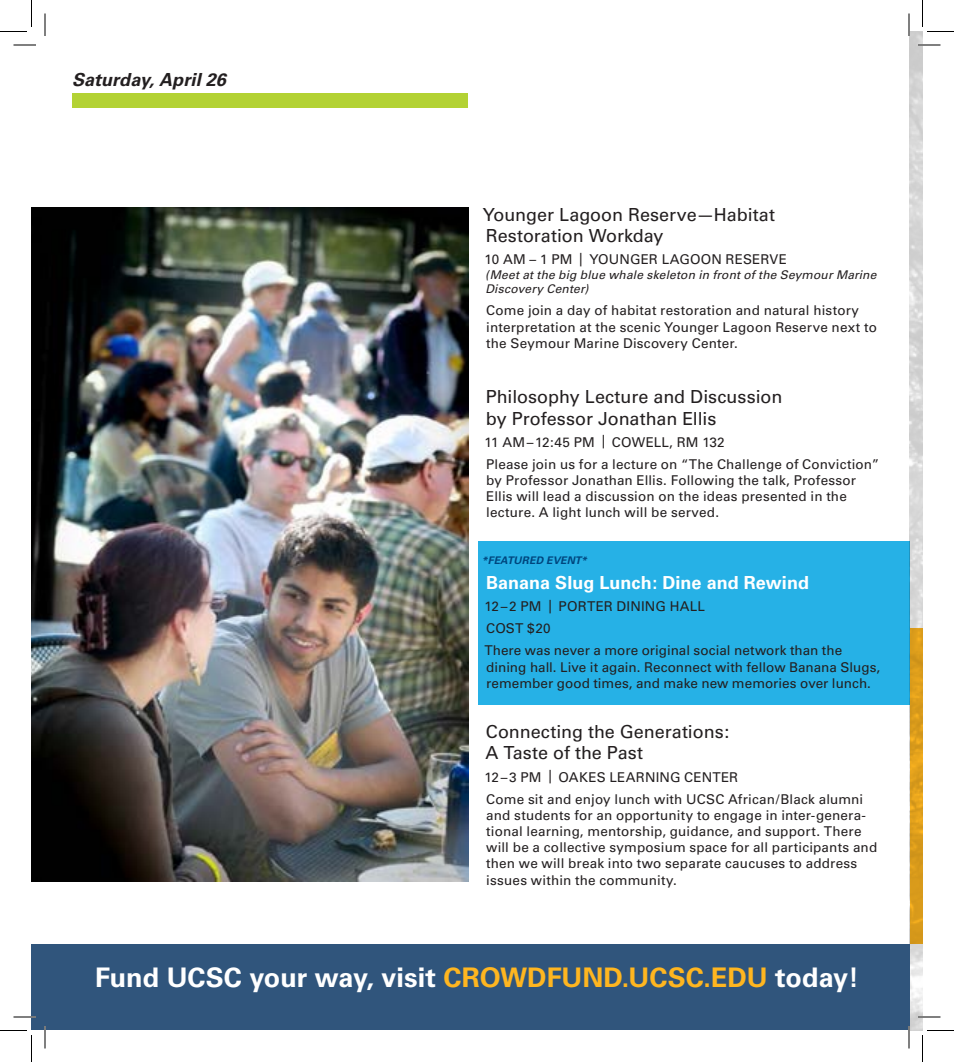
<style>
.page{position:relative;width:954px;height:1062px;background:#fff}
.page>*{position:absolute;margin:0;border:0;box-sizing:border-box;transform-origin:0 0}
.t1{font:700 27px "Univers";color:#fff}
.t2{font:18px/21.6px "Univers";letter-spacing:-.005em;color:#231f20}
.t3{font:700 18px "Univers";color:#fff}
.t4{font:italic 700 18px "Univers";letter-spacing:.005em;color:#231f20}
.t5{font:13.5px/16.2px "Univers";letter-spacing:.01em;color:#231f20}
.t6{font:italic 12px/14.4px "Univers";letter-spacing:.015em;color:#231f20}
.t7{font:italic 700 10.5px "Univers";letter-spacing:.01em;color:#00467e}
.s1{color:#ffb620}
</style>
<div class="page">
<img style="left:32px;top:207px;width:436px;height:675px">
<img style="left:909px;top:32px;width:13px;height:998px">
<div style="left:479px;top:541px;width:431px;height:164px;background:#26b1e6"></div>
<svg style="left:910px;top:628px;width:12px;height:316px;background:#dc9d1b"></svg>
<div style="left:72px;top:93px;width:396px;height:15px;background:#b3d234"></div>
<div style="left:32px;top:944px;width:878px;height:86px;background:#30557c"></div>
<hr style="left:918px;top:44px;width:22px;height:2px;background:#fff">
<hr style="left:14px;top:1016px;width:22px;height:2px;background:#fff">
<hr style="left:918px;top:1016px;width:22px;height:2px;background:#fff">
<hr style="left:44px;top:1026px;width:2px;height:22px;background:#fff">
<hr style="left:908px;top:1026px;width:2px;height:22px;background:#fff">
<svg style="left:14px;top:45px;width:22px;height:1px"></svg>
<svg style="left:918px;top:45px;width:22px;height:1px"></svg>
<svg style="left:14px;top:1017px;width:22px;height:1px"></svg>
<svg style="left:918px;top:1017px;width:22px;height:1px"></svg>
<svg style="left:45px;top:14px;width:1px;height:22px"></svg>
<svg style="left:45px;top:1026px;width:1px;height:22px"></svg>
<svg style="left:909px;top:14px;width:1px;height:22px"></svg>
<svg style="left:909px;top:1026px;width:1px;height:22px"></svg>
<svg style="left:0;top:0;width:32px;height:32px"></svg>
<svg style="left:0;top:1030px;width:32px;height:32px"></svg>
<svg style="left:922px;top:0;width:32px;height:32px"></svg>
<svg style="left:922px;top:1030px;width:32px;height:32px"></svg>
<h2 class="t4" style="left:72px;top:69px;width:155px">Saturday, April 26</h2>
<h2 class="t2" style="left:483px;top:203px;width:294px">Younger Lagoon Reserve—Habitat<br>Restoration Workday</h2>
<p class="t5" style="left:485px;top:251px;width:304px">10 AM – 1 PM | YOUNGER LAGOON RESERVE</p>
<p class="t6" style="left:485px;top:267px;width:393px">(Meet at the big blue whale skeleton in front of the Seymour Marine<br>Discovery Center)</p>
<p class="t5" style="left:486px;top:302px;width:392px">Come join a day of habitat restoration and natural history interpretation at the scenic Younger Lagoon Reserve next to the Seymour Marine Discovery Center.</p>
<h2 class="t2" style="left:486px;top:386px;width:298px">Philosophy Lecture and Discussion by Professor Jonathan Ellis</h2>
<p class="t5" style="left:485px;top:431px;width:396px;line-height:22.2px">11 AM–12:45 PM | COWELL, RM 132<br>Please join us for a lecture on “The Challenge of Conviction”</p>
<p class="t5" style="left:486px;top:472px;width:371px">by Professor Jonathan Ellis. Following the talk, Professor<br>Ellis will lead a discussion on the ideas presented in the lecture. A light lunch will be served.</p>
<p class="t7" style="left:482px;top:554px;width:107px">*FEATURED EVENT*</p>
<h2 class="t3" style="left:486px;top:572px;width:324px">Banana Slug Lunch: Dine and Rewind</h2>
<p class="t5" style="left:484px;top:595px;width:359px;line-height:22.2px">12–2 PM | PORTER DINING HALL<br>COST $20<br>There was never a more original social network than the</p>
<p class="t5" style="left:486px;top:659px;width:396px">dining hall. Live it again. Reconnect with fellow Banana Slugs, remember good times, and make new memories over lunch.</p>
<h2 class="t2" style="left:485px;top:721px;width:245px">Connecting the Generations:<br>A Taste of the Past</h2>
<p class="t5" style="left:485px;top:766px;width:380px;line-height:22.2px">12–3 PM | OAKES LEARNING CENTER<br>Come sit and enjoy lunch with UCSC African/Black alumni</p>
<p class="t5" style="left:486px;top:807px;width:393px">and students for an opportunity to engage in inter-genera&shy;tional learning, mentorship, guidance, and support. There will be a collective symposium space for all participants and then we will break into two separate caucuses to address issues within the community.</p>
<h1 class="t1" style="left:95px;top:962px;width:765px">Fund UCSC your way, visit <span class="s1">CROWDFUND.UCSC.EDU</span> today!</h1>
</div>
